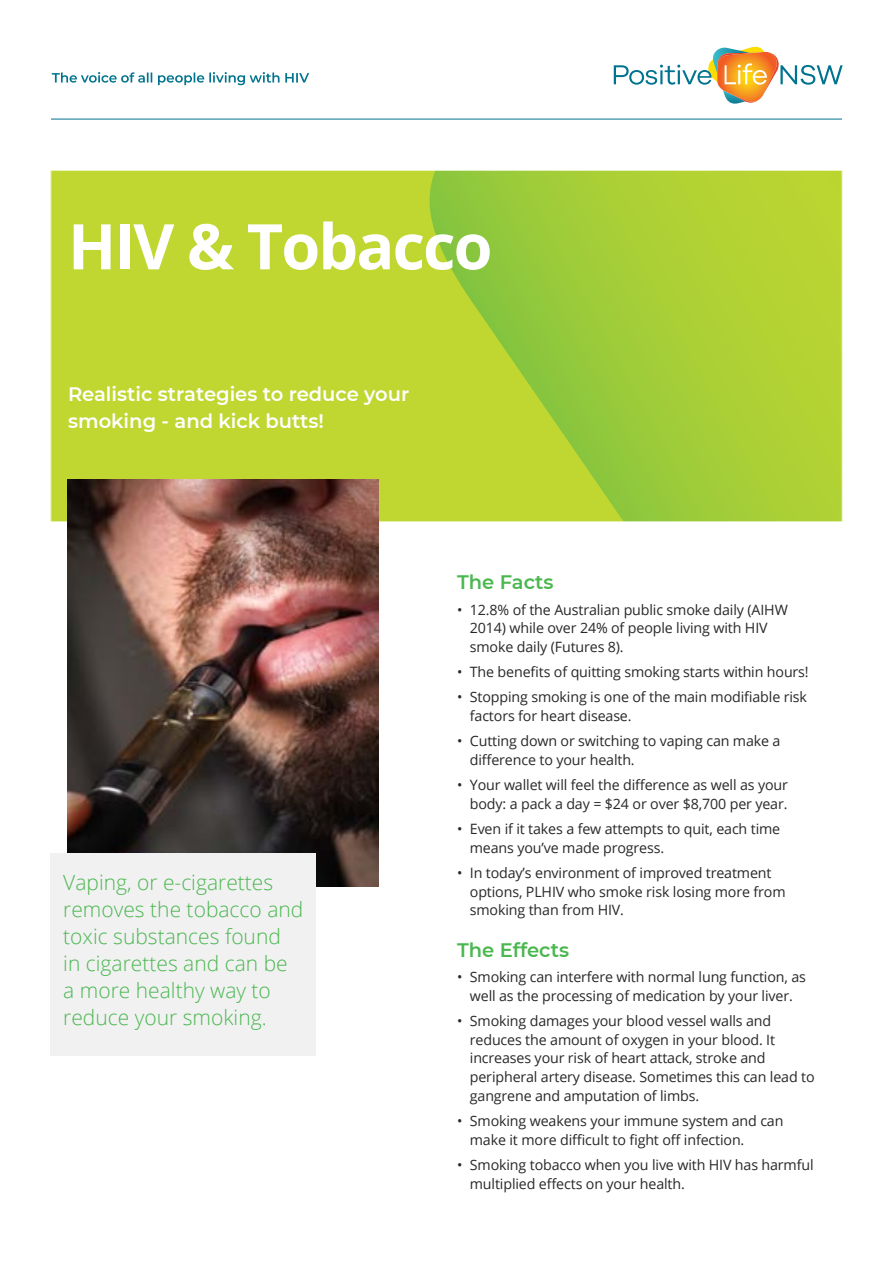
<style>
.page{position:relative;width:893px;height:1263px;background:#fff}
.page>*{position:absolute;margin:0;border:0;box-sizing:border-box;transform-origin:0 0}
.t1{font:700 63px "Open Sans";letter-spacing:-.03em;color:#fff}
.t2{font:300 21px/27px "Open Sans";color:#4ab74f}
.t3{font:600 19.5px/27px "Montserrat";color:#fff}
.t4{font:600 19.5px "Montserrat";color:#4ab74f}
.t5{font:14.25px/18.8px "Open Sans";letter-spacing:-.01em;color:#292829}
</style>
<div class="page">
<svg style="left:614px;top:47px;width:229px;height:57px"></svg>
<svg style="left:52px;top:72px;width:257px;height:13px"></svg>
<hr style="left:51px;top:119px;width:791px;height:1px;background:#00738f">
<div style="left:51px;top:170px;width:791px;height:352px;background:#bfd730"></div>
<svg style="left:429px;top:172px;width:411px;height:348px"></svg>
<img style="left:68px;top:480px;width:311px;height:407px">
<div style="left:51px;top:853px;width:265px;height:202px;background:#f1f1f2"></div>
<h1 class="t1" style="left:68px;top:202px;width:426px">HIV &amp; Tobacco</h1>
<h3 class="t3" style="left:68px;top:379px;width:343px">Realistic strategies to reduce your smoking - and kick butts!</h3>
<h2 class="t2" style="left:63px;top:868px;width:242px">Vaping, or e-cigarettes removes the tobacco and toxic substances found<br>in cigarettes and can be a more healthy way to reduce your smoking.</h2>
<h3 class="t4" style="left:457px;top:569px;width:98px">The Facts</h3>
<p class="t5" style="left:470px;top:600px;width:319px;text-indent:-13px">• 12.8% of the Australian public smoke daily (AIHW<br>2014) while over 24% of people living with HIV smoke daily (Futures 8).</p>
<p class="t5" style="left:457px;top:662px;width:353px">• The benefits of quitting smoking starts within hours!</p>
<p class="t5" style="left:470px;top:687px;width:339px;text-indent:-13px">• Stopping smoking is one of the main modifiable risk factors for heart disease.</p>
<p class="t5" style="left:470px;top:731px;width:312px;text-indent:-13px">• Cutting down or switching to vaping can make a difference to your health.</p>
<p class="t5" style="left:457px;top:775px;width:332px;text-align:right">• Your wallet will feel the difference as well as your body: a pack a day = $24 or over $8,700 per year.</p>
<p class="t5" style="left:470px;top:819px;width:312px;text-indent:-13px">• Even if it takes a few attempts to quit, each time means you’ve made progress.</p>
<p class="t5" style="left:470px;top:863px;width:317px;text-indent:-13px">• In today’s environment of improved treatment options, PLHIV who smoke risk losing more from smoking than from HIV.</p>
<h3 class="t4" style="left:457px;top:936px;width:113px">The Effects</h3>
<p class="t5" style="left:457px;top:967px;width:350px;text-align:center">• Smoking can interfere with normal lung function, as well as the processing of medication by your liver.</p>
<p class="t5" style="left:470px;top:1011px;width:346px;text-indent:-13px">• Smoking damages your blood vessel walls and reduces the amount of oxygen in your blood. It increases your risk of heart attack, stroke and peripheral artery disease. Sometimes this can lead to gangrene and amputation of limbs.</p>
<p class="t5" style="left:470px;top:1111px;width:315px;text-indent:-13px">• Smoking weakens your immune system and can make it more difficult to fight off infection.</p>
<p class="t5" style="left:470px;top:1155px;width:345px;text-indent:-13px">• Smoking tobacco when you live with HIV has harmful multiplied effects on your health.</p>
</div>
